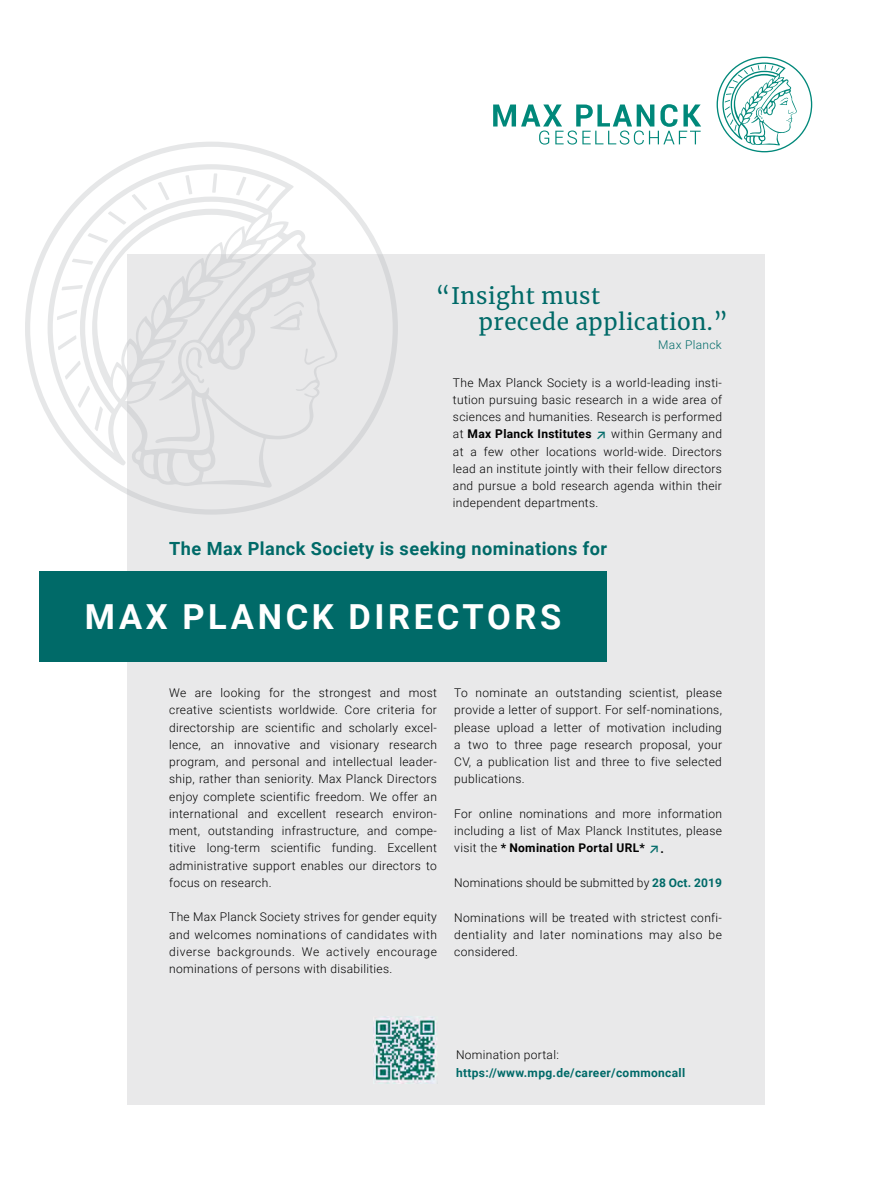
<style>
.page{position:relative;width:893px;height:1191px;background:#fff}
.page>*{position:absolute;margin:0;border:0;box-sizing:border-box;transform-origin:0 0}
.t1{font:700 34.5px "Roboto";letter-spacing:.105em;color:#fff}
.t2{font:22.5px/26.2px "Merriweather";letter-spacing:.025em;color:#006a68}
.t3{font:700 18.15px "Roboto";letter-spacing:.025em;color:#006a68}
.t4{font:300 12px/17.2px "Roboto";letter-spacing:.025em;color:#000;text-align:justify}
.t5{font:700 12px "Roboto";letter-spacing:.025em;color:#006a68}
.t6{font:300 12px "Roboto";letter-spacing:.025em;color:#006a68}
.t7{font:700 12px "Roboto";color:#000}
.s1{font-weight:700}
.s2{font-weight:700;color:#006a68}
</style>
<div class="page">
<svg style="left:493px;top:104px;width:208px;height:41px"></svg>
<svg style="left:717px;top:57px;width:95px;height:95px"></svg>
<div style="left:127px;top:254px;width:637px;height:850px;background:#e9e9ea"></div>
<div style="left:40px;top:571px;width:567px;height:90px;background:#006a68"></div>
<svg style="left:373px;top:1016px;width:46px;height:63px"></svg>
<img style="left:374px;top:1017px;width:64px;height:66px">
<svg style="left:25px;top:142px;width:357px;height:352px"></svg>
<svg style="left:127px;top:254px;width:271px;height:260px"></svg>
<svg style="left:48px;top:164px;width:260px;height:301px"></svg>
<svg style="left:127px;top:254px;width:212px;height:233px"></svg>
<svg style="left:270px;top:301px;width:35px;height:29px"></svg>
<svg style="left:304px;top:348px;width:21px;height:17px"></svg>
<svg style="left:185px;top:347px;width:21px;height:36px"></svg>
<svg style="left:255px;top:184px;width:16px;height:17px"></svg>
<svg style="left:236px;top:177px;width:10px;height:18px"></svg>
<svg style="left:212px;top:173px;width:5px;height:20px"></svg>
<svg style="left:185px;top:175px;width:7px;height:19px"></svg>
<svg style="left:158px;top:182px;width:11px;height:18px"></svg>
<svg style="left:132px;top:194px;width:15px;height:16px"></svg>
<svg style="left:108px;top:211px;width:18px;height:14px"></svg>
<svg style="left:88px;top:233px;width:20px;height:10px"></svg>
<svg style="left:72px;top:259px;width:21px;height:6px"></svg>
<svg style="left:62px;top:285px;width:21px;height:5px"></svg>
<svg style="left:57px;top:310px;width:20px;height:10px"></svg>
<svg style="left:58px;top:335px;width:18px;height:15px"></svg>
<svg style="left:65px;top:361px;width:16px;height:18px"></svg>
<svg style="left:78px;top:386px;width:25px;height:45px"></svg>
<h2 class="t2" style="left:479px;top:282px;width:251px;text-indent:-43px">“Insight must<br>precede application.”</h2>
<p class="t6" style="left:658px;top:337px;width:65px">Max Planck</p>
<p class="t4" style="left:453px;top:373px;width:271px">The Max Planck Society is a world-leading insti&shy;tution pursuing basic research in a wide area of sciences and humanities. Research is performed at <span class="s1">Max Planck Institutes</span></p>
<p class="t4" style="left:453px;top:425px;width:271px;text-indent:158px">within Germany and at a few other locations world-wide. Directors lead an institute jointly with their fellow directors and pursue a bold research agenda within their independent departments.</p>
<h3 class="t3" style="left:169px;top:536px;width:439px">The Max Planck Society is seeking nominations for</h3>
<h1 class="t1" style="left:85px;top:592px;width:478px">MAX PLANCK DIRECTORS</h1>
<p class="t4" style="left:169px;top:684px;width:269px">We are looking for the strongest and most creative scientists worldwide. Core criteria for directorship are scientific and scholarly excel&shy;lence, an innovative and visionary research program, and personal and intellectual leader&shy;ship, rather than seniority. Max Planck Directors enjoy complete scientific freedom. We offer an international and excellent research environ&shy;ment, outstanding infrastructure, and compe&shy;titive long-term scientific funding. Excellent administrative support enables our directors to focus on research.</p>
<p class="t4" style="left:169px;top:908px;width:269px">The Max Planck Society strives for gender equity and welcomes nominations of candidates with diverse backgrounds. We actively encourage nominations of persons with disabilities.</p>
<p class="t4" style="left:454px;top:684px;width:269px">To nominate an outstanding scientist, please provide a letter of support. For self-nominations, please upload a letter of motivation including a two to three page research proposal, your CV, a publication list and three to five selected publications.</p>
<p class="t4" style="left:454px;top:804px;width:269px">For online nominations and more information including a list of Max Planck Institutes, please visit the <span class="s1">* Nomination Portal URL*</span></p>
<p class="t7" style="left:660px;top:840px;width:5px">.</p>
<p class="t4" style="left:454px;top:873px;width:269px">Nominations should be submitted by <span class="s2">28 Oct. 2019</span></p>
<p class="t4" style="left:454px;top:908px;width:269px">Nominations will be treated with strictest confi&shy;dentiality and later nominations may also be considered.</p>
<p class="t4" style="left:456px;top:1046px;width:104px">Nomination portal:</p>
<p class="t5" style="left:456px;top:1064px;width:231px">https://www.mpg.de/career/commoncall</p>
</div>
